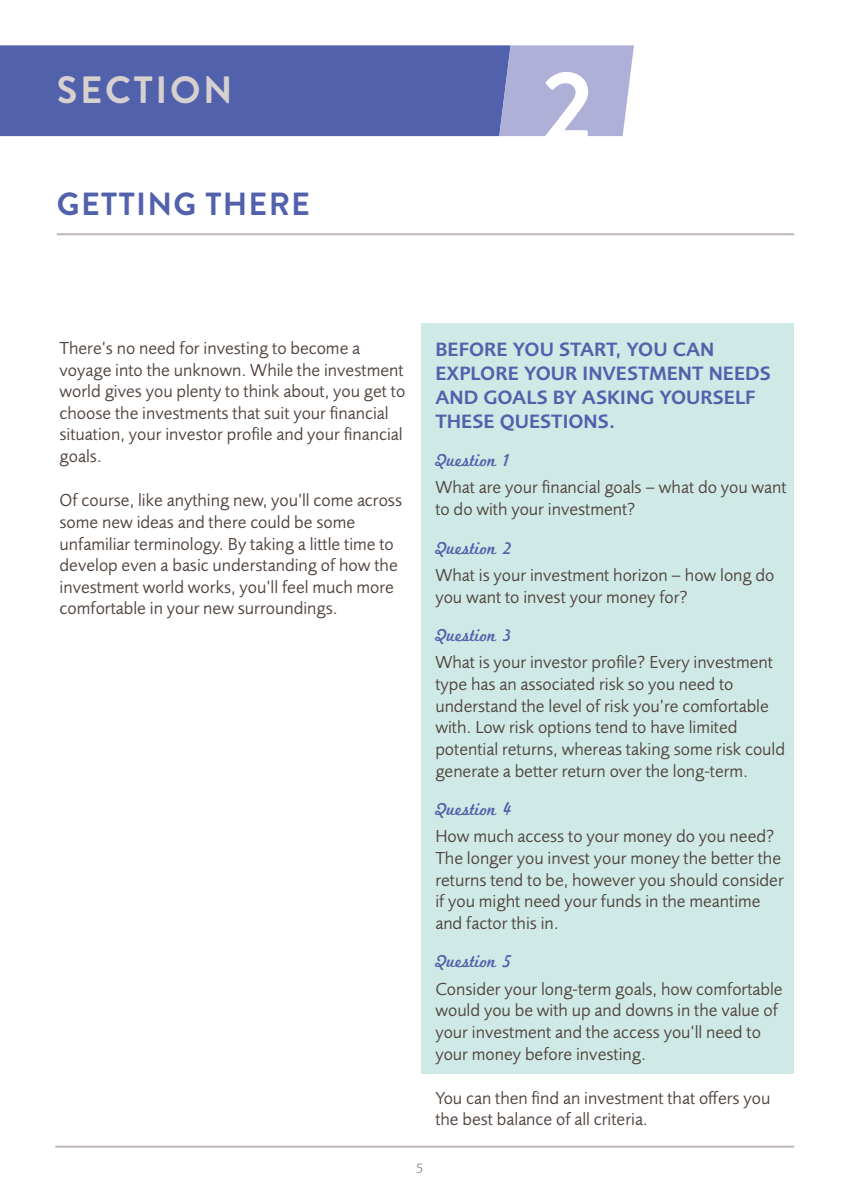
<style>
.page{position:relative;width:851px;height:1191px;background:#fff}
.page>*{position:absolute;margin:0;border:0;box-sizing:border-box;transform-origin:0 0}
.t1{font:700 100px "Brandon Grotesque";color:#fff}
.t2{font:700 38px "Brandon Grotesque";letter-spacing:.07em;color:#d6d1cf}
.t3{font:700 32px "Brandon Grotesque";letter-spacing:.04em;color:#5261ac}
.t4{font:600 20px/24px "Foundry Sans";color:#5261ac}
.t5{font:18px/21.6px "Foundry Sans";color:#51443f}
.t6{font:18px "Marketing Script";color:#5261ac}
.t7{font:300 14px "Foundry Sans";color:#7b6f6b}
</style>
<div class="page">
<hr style="left:55px;top:1145px;width:739px;height:2px;background:#beb7b4">
<div style="left:421px;top:323px;width:373px;height:750px;background:#cfeae6"></div>
<hr style="left:57px;top:233px;width:737px;height:2px;background:#beb7b4">
<div style="left:0;top:45px;width:499px;height:91px;background:#5261ac"></div>
<svg style="left:499px;top:45px;width:135px;height:91px"></svg>
<h2 class="t2" style="left:57px;top:64px;width:177px">SECTION</h2>
<h3 class="t3" style="left:57px;top:182px;width:254px">GETTING THERE</h3>
<h1 class="t1" style="left:541px;top:37px;width:53px">2</h1>
<p class="t5" style="left:60px;top:337px;width:347px">There’s no need for investing to become a voyage into the unknown. While the investment world gives you plenty to think about, you get to choose the investments that suit your financial situation, your investor profile and your financial goals.</p>
<p class="t5" style="left:60px;top:490px;width:344px">Of course, like anything new, you’ll come across some new ideas and there could be some unfamiliar terminology. By taking a little time to develop even a basic understanding of how the investment world works, you’ll feel much more comfortable in your new surroundings.</p>
<p class="t4" style="left:435px;top:337px;width:337px">BEFORE YOU START, YOU CAN<br>EXPLORE YOUR INVESTMENT NEEDS<br>AND GOALS BY ASKING YOURSELF<br>THESE QUESTIONS.</p>
<p class="t6" style="left:435px;top:449px;width:75px">Question 1</p>
<p class="t5" style="left:435px;top:477px;width:353px">What are your financial goals – what do you want to do with your investment?</p>
<p class="t6" style="left:435px;top:537px;width:77px">Question 2</p>
<p class="t5" style="left:435px;top:564px;width:340px">What is your investment horizon – how long do you want to invest your money for?</p>
<p class="t6" style="left:435px;top:624px;width:77px">Question 3</p>
<p class="t5" style="left:435px;top:652px;width:351px">What is your investor profile? Every investment type has an associated risk so you need to understand the level of risk you’re comfortable with. Low risk options tend to have limited potential returns, whereas taking some risk could generate a better return over the long-term.</p>
<p class="t6" style="left:435px;top:798px;width:78px">Question 4</p>
<p class="t5" style="left:435px;top:826px;width:350px">How much access to your money do you need?<br>The longer you invest your money the better the returns tend to be, however you should consider if you might need your funds in the meantime and factor this in.</p>
<p class="t6" style="left:435px;top:951px;width:77px">Question 5</p>
<p class="t5" style="left:435px;top:978px;width:349px">Consider your long-term goals, how comfortable would you be with up and downs in the value of your investment and the access you’ll need to your money before investing.</p>
<p class="t5" style="left:435px;top:1087px;width:336px">You can then find an investment that offers you the best balance of all criteria.</p>
<p class="t7" style="left:416px;top:1160px;width:8px">5</p>
</div>
